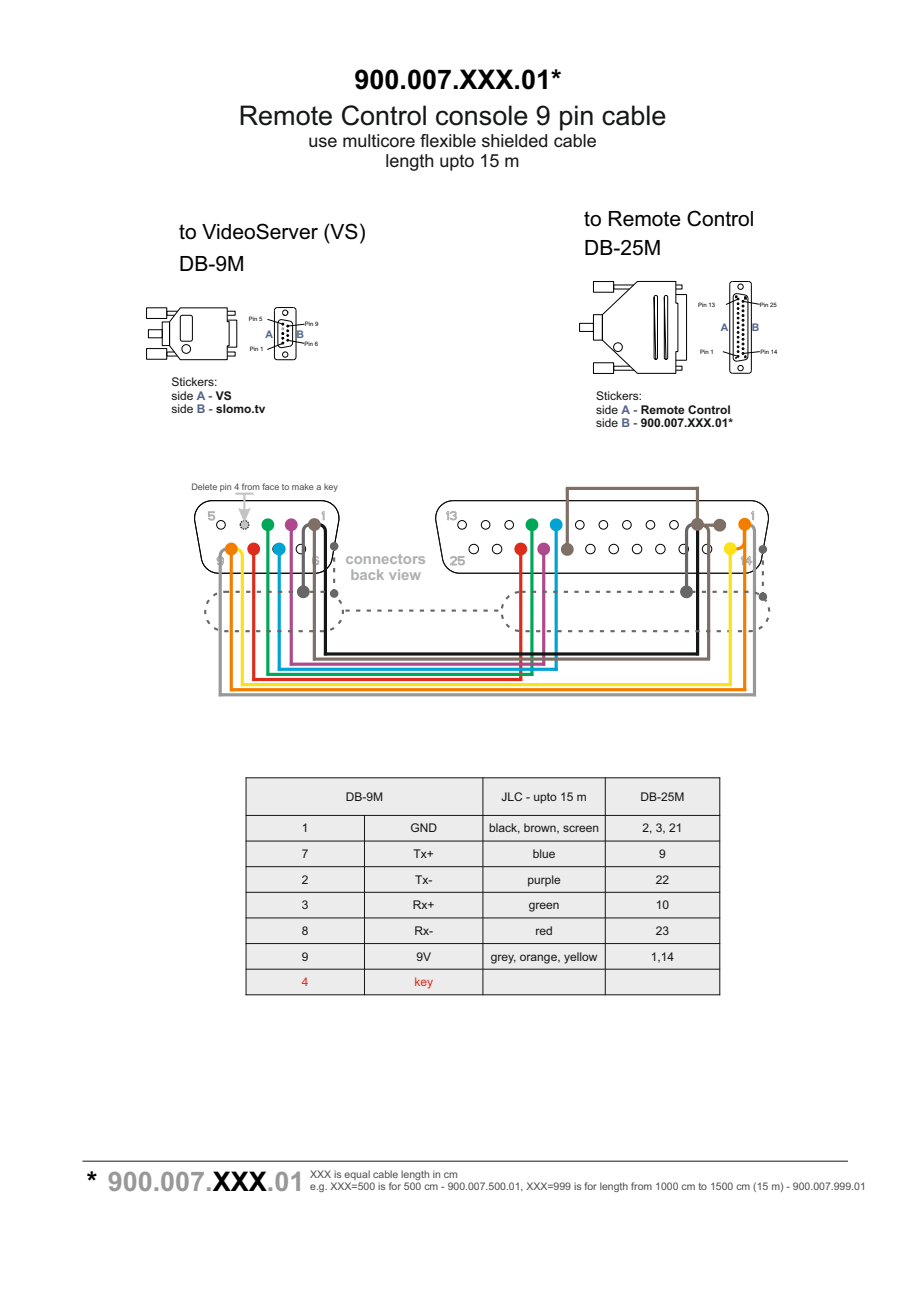
<style>
.page{position:relative;width:920px;height:1290px;background:#fff}
.page>*{position:absolute;margin:0;border:0;box-sizing:border-box;transform-origin:0 0}
.t1{font:27px "Arial";color:#151616}
.t2{font:700 27px "Arial";color:#000}
.t3{font:700 27px "Arial";color:#989899}
.t4{font:21px/29.1px "Arial";color:#000}
.t5{font:18px/20.1px "Arial";color:#151616;text-align:center}
.t6{font:700 15px/16.8px "Arial";color:#afb0b0;text-align:center}
.t7{font:12px/13.4px "Arial";color:#151616}
.t8{font:700 12px/13.4px "Arial";color:#151616}
.t9{font:12px "Arial";color:#dd2b1c}
.t10{font:10.5px/11.7px "Arial";color:#4e4e4d}
.t11{font:700 10.5px "Arial";color:#52648a}
.t12{font:9px "Arial";color:#4e4e4d}
.t13{font:6px "Arial";color:#000}
.s1{font-style:inherit}
.s2{font-weight:700;color:#52648a}
.s3{font-weight:700}
.s4{font-weight:400}
.s5{color:#52648a}
.s6{color:#000}
</style>
<div class="page">
<div style="left:246px;top:778px;width:474px;height:217px;background:#ececec"></div>
<hr style="left:246px;top:777px;width:1px;height:218px;background:#151616">
<hr style="left:364px;top:815px;width:1px;height:180px;background:#151616">
<hr style="left:482px;top:777px;width:1px;height:218px;background:#151616">
<hr style="left:605px;top:777px;width:1px;height:218px;background:#151616">
<hr style="left:719px;top:777px;width:1px;height:218px;background:#151616">
<hr style="left:246px;top:994px;width:474px;height:1px;background:#151616">
<hr style="left:246px;top:969px;width:474px;height:1px;background:#151616">
<hr style="left:246px;top:943px;width:474px;height:1px;background:#151616">
<hr style="left:246px;top:917px;width:474px;height:1px;background:#151616">
<hr style="left:246px;top:892px;width:474px;height:1px;background:#151616">
<hr style="left:246px;top:866px;width:474px;height:1px;background:#151616">
<hr style="left:246px;top:841px;width:474px;height:1px;background:#151616">
<hr style="left:246px;top:815px;width:474px;height:1px;background:#151616">
<hr style="left:246px;top:777px;width:474px;height:1px;background:#151616">
<hr style="left:686px;top:295px;width:1px;height:65px;background:#000">
<svg style="left:579px;top:281px;width:107px;height:93px"></svg>
<svg style="left:722px;top:281px;width:38px;height:93px"></svg>
<div style="left:146px;top:348px;width:21px;height:11px;border:1px solid #000"></div>
<div style="left:146px;top:308px;width:21px;height:11px;border:1px solid #000"></div>
<div style="left:162px;top:322px;width:8px;height:24px;border:1px solid #000"></div>
<svg style="left:167px;top:307px;width:68px;height:53px"></svg>
<svg style="left:267px;top:307px;width:38px;height:53px"></svg>
<svg style="left:194px;top:487px;width:575px;height:209px"></svg>
<hr style="left:82px;top:1161px;width:766px;height:1px;background:#151616">
<h1 class="t2" style="left:354px;top:70px;width:209px">900.007.XXX.01*</h1>
<h1 class="t1" style="left:239px;top:105px;width:429px">Remote Control console 9 pin cable</h1>
<h3 class="t5" style="left:308px;top:132px;width:290px">use multicore flexible shielded cable leng<span class="s1">t</span>h upto 15 m</h3>
<h2 class="t4" style="left:179px;top:219px;width:188px">to VideoServer (VS)</h2>
<h2 class="t4" style="left:179px;top:251px;width:67px">DB-9M</h2>
<p class="t13" style="left:249px;top:317px;width:15px">Pin 5</p>
<p class="t13" style="left:305px;top:322px;width:15px">Pin 9</p>
<p class="t13" style="left:305px;top:341px;width:15px">Pin 6</p>
<p class="t11" style="left:265px;top:330px;width:9px">A</p>
<p class="t11" style="left:297px;top:330px;width:9px">B</p>
<p class="t13" style="left:250px;top:347px;width:15px">Pin 1</p>
<p class="t7" style="left:172px;top:376px;width:96px">Stickers:<br>side <span class="s2">A</span> - <span class="s3">VS<br></span>side <span class="s2">B</span> - <span class="s3">slomo.tv</span></p>
<p class="t12" style="left:191px;top:483px;width:148px">Delete pin 4 from face to make a key</p>
<p class="t6" style="left:345px;top:551px;width:82px">connectors back view</p>
<h2 class="t4" style="left:584px;top:206px;width:172px">to Remote Control<br>DB-25M</h2>
<p class="t13" style="left:698px;top:303px;width:19px">Pin 13</p>
<p class="t13" style="left:760px;top:303px;width:19px">Pin 25</p>
<p class="t13" style="left:700px;top:350px;width:15px">Pin 1</p>
<p class="t11" style="left:721px;top:323px;width:9px">A</p>
<p class="t11" style="left:752px;top:323px;width:9px">B</p>
<p class="t13" style="left:761px;top:349px;width:19px">Pin 14</p>
<p class="t8" style="left:596px;top:390px;width:138px"><span class="s4">Stickers:<br>side</span> <span class="s5">A</span> <span class="s4">-</span> Remote Control <span class="s4">side</span> <span class="s5">B</span> <span class="s4">-</span> 900.007.XXX.01*</p>
<p class="t7" style="left:346px;top:791px;width:39px">DB-9M</p>
<p class="t7" style="left:501px;top:791px;width:87px">JLC - upto 15 m</p>
<p class="t7" style="left:640px;top:791px;width:46px">DB-25M</p>
<p class="t7" style="left:302px;top:823px;width:8px">1</p>
<p class="t7" style="left:410px;top:823px;width:28px">GND</p>
<p class="t7" style="left:489px;top:823px;width:112px">black, brown, screen</p>
<p class="t7" style="left:642px;top:823px;width:42px">2, 3, 21</p>
<p class="t7" style="left:302px;top:848px;width:8px">7</p>
<p class="t7" style="left:413px;top:848px;width:22px">Tx+</p>
<p class="t7" style="left:533px;top:848px;width:24px">blue</p>
<p class="t7" style="left:659px;top:848px;width:8px">9</p>
<p class="t7" style="left:302px;top:874px;width:8px">2</p>
<p class="t7" style="left:415px;top:874px;width:19px">Tx-</p>
<p class="t7" style="left:527px;top:874px;width:35px">purple</p>
<p class="t7" style="left:656px;top:874px;width:15px">22</p>
<p class="t7" style="left:302px;top:899px;width:8px">3</p>
<p class="t7" style="left:413px;top:899px;width:23px">Rx+</p>
<p class="t7" style="left:529px;top:899px;width:32px">green</p>
<p class="t7" style="left:656px;top:899px;width:15px">10</p>
<p class="t7" style="left:302px;top:925px;width:8px">8</p>
<p class="t7" style="left:414px;top:925px;width:20px">Rx-</p>
<p class="t7" style="left:535px;top:925px;width:19px">red</p>
<p class="t7" style="left:656px;top:925px;width:15px">23</p>
<p class="t7" style="left:302px;top:951px;width:8px">9</p>
<p class="t7" style="left:416px;top:951px;width:16px">9V</p>
<p class="t7" style="left:491px;top:951px;width:108px">grey, orange, yellow</p>
<p class="t7" style="left:651px;top:951px;width:25px">1,14</p>
<p class="t9" style="left:302px;top:977px;width:8px">4</p>
<p class="t9" style="left:414px;top:977px;width:20px">key</p>
<h1 class="t3" style="left:87px;top:1171px;width:219px"><span class="s6">*</span> 900.007.<span class="s6">XXX</span>.01</h1>
<p class="t10" style="left:310px;top:1170px;width:557px">XXX is equal cable length in cm<br>e.g. XXX=500 is for 500 cm - 900.007.500.01, XXX=999 is for leng<span class="s1">t</span>h from 1000 cm to 1500 cm (15 m) - 900.007.999.01</p>
</div>
